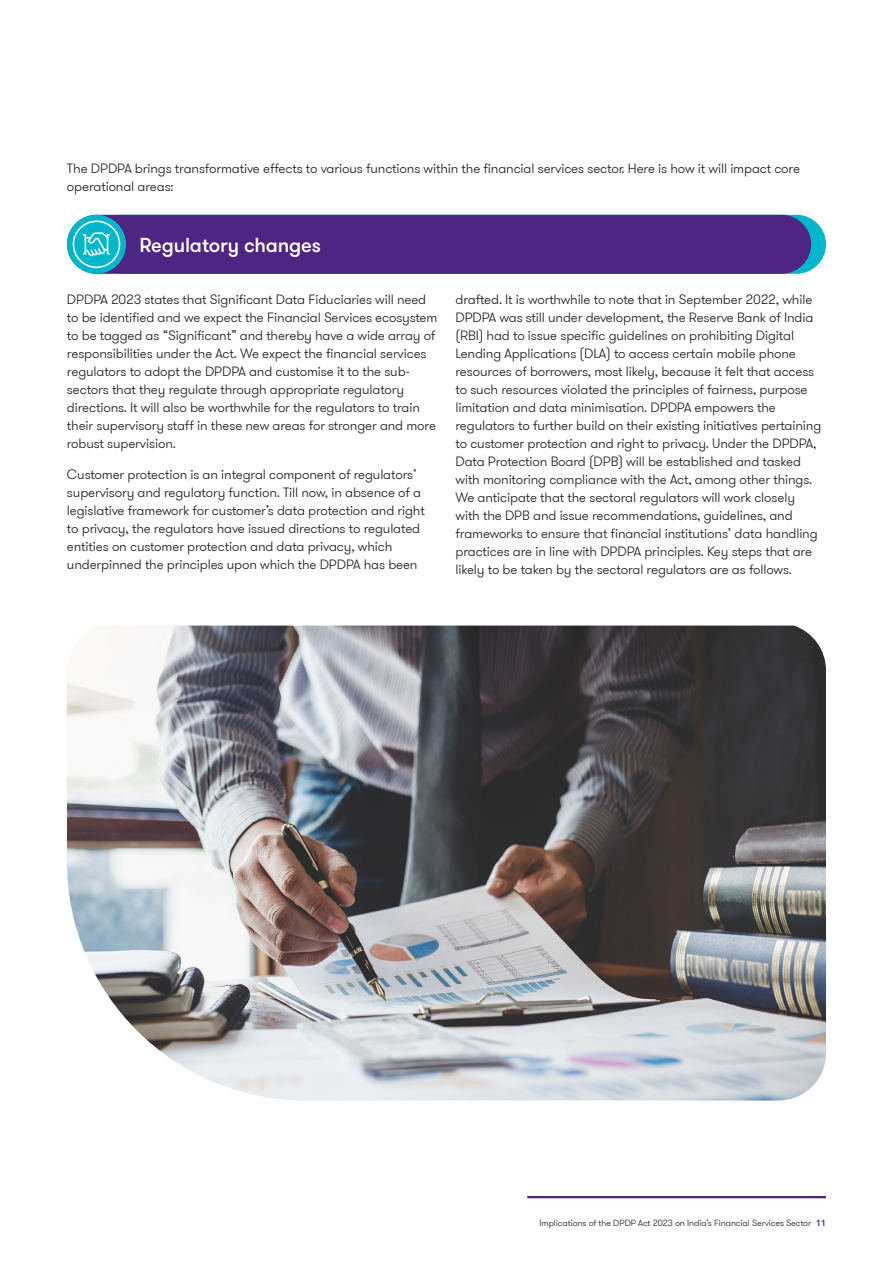
<style>
.page{position:relative;width:893px;height:1263px;background:#fff}
.page>*{position:absolute;margin:0;border:0;box-sizing:border-box;transform-origin:0 0}
._04_Headline_four_Medium_13_5pt{font:500 20.25px "GT Walsheim Pro";letter-spacing:-.01em;color:#fff}
._11_Body_text{font:300 13.5px/18px "GT Walsheim Pro";letter-spacing:-.01em;color:#231f20}
.t1{font:300 9px "GT Walsheim Pro";letter-spacing:-.01em;color:#231f20}
.s1{font-weight:500;color:#4e2582}
</style>
<div class="page">
<hr style="left:527px;top:1196px;width:299px;height:2px;background:#4e2582">
<div style="left:91px;top:215px;width:735px;height:59px;background:#00b6ca;border-radius:29px"></div>
<div style="left:67px;top:215px;width:744px;height:59px;background:#4e2582;border-radius:29px"></div>
<div style="left:67px;top:215px;width:59px;height:59px;background:#00b6ca;border-radius:50%"></div>
<svg style="left:73px;top:220px;width:47px;height:48px"></svg>
<img style="left:67px;top:625px;width:759px;height:475px">
<p class="_11_Body_text" style="left:67px;top:160px;width:735px">The DPDPA brings transformative effects to various functions within the financial services sector. Here is how it will impact core operational areas:</p>
<p class="_04_Headline_four_Medium_13_5pt" style="left:140px;top:232px;width:183px">Regulatory changes</p>
<p class="_11_Body_text" style="left:67px;top:291px;width:372px">DPDPA 2023 states that Significant Data Fiduciaries will need to be identified and we expect the Financial Services ecosystem to be tagged as “Significant” and thereby have a wide array of responsibilities under the Act. We expect the financial services regulators to adopt the DPDPA and customise it to the sub&shy;sectors that they regulate through appropriate regulatory directions. It will also be worthwhile for the regulators to train their supervisory staff in these new areas for stronger and more robust supervision.</p>
<p class="_11_Body_text" style="left:67px;top:465px;width:359px">Customer protection is an integral component of regulators’ supervisory and regulatory function. Till now, in absence of a legislative framework for customer’s data protection and right to privacy, the regulators have issued directions to regulated entities on customer protection and data privacy, which underpinned the principles upon which the DPDPA has been</p>
<p class="_11_Body_text" style="left:455px;top:291px;width:367px">drafted. It is worthwhile to note that in September 2022, while DPDPA was still under development, the Reserve Bank of India (RBI) had to issue specific guidelines on prohibiting Digital Lending Applications (DLA) to access certain mobile phone resources of borrowers, most likely, because it felt that access to such resources violated the principles of fairness, purpose limitation and data minimisation. DPDPA empowers the regulators to further build on their existing initiatives pertaining to customer protection and right to privacy. Under the DPDPA, Data Protection Board (DPB) will be established and tasked with monitoring compliance with the Act, among other things.<br>We anticipate that the sectoral regulators will work closely with the DPB and issue recommendations, guidelines, and frameworks to ensure that financial institutions’ data handling practices are in line with DPDPA principles. Key steps that are likely to be taken by the sectoral regulators are as follows.</p>
<p class="t1" style="left:539px;top:1217px;width:288px">Implications of the DPDP Act 2023 on India’s Financial Services Sector <span class="s1">11</span></p>
</div>
